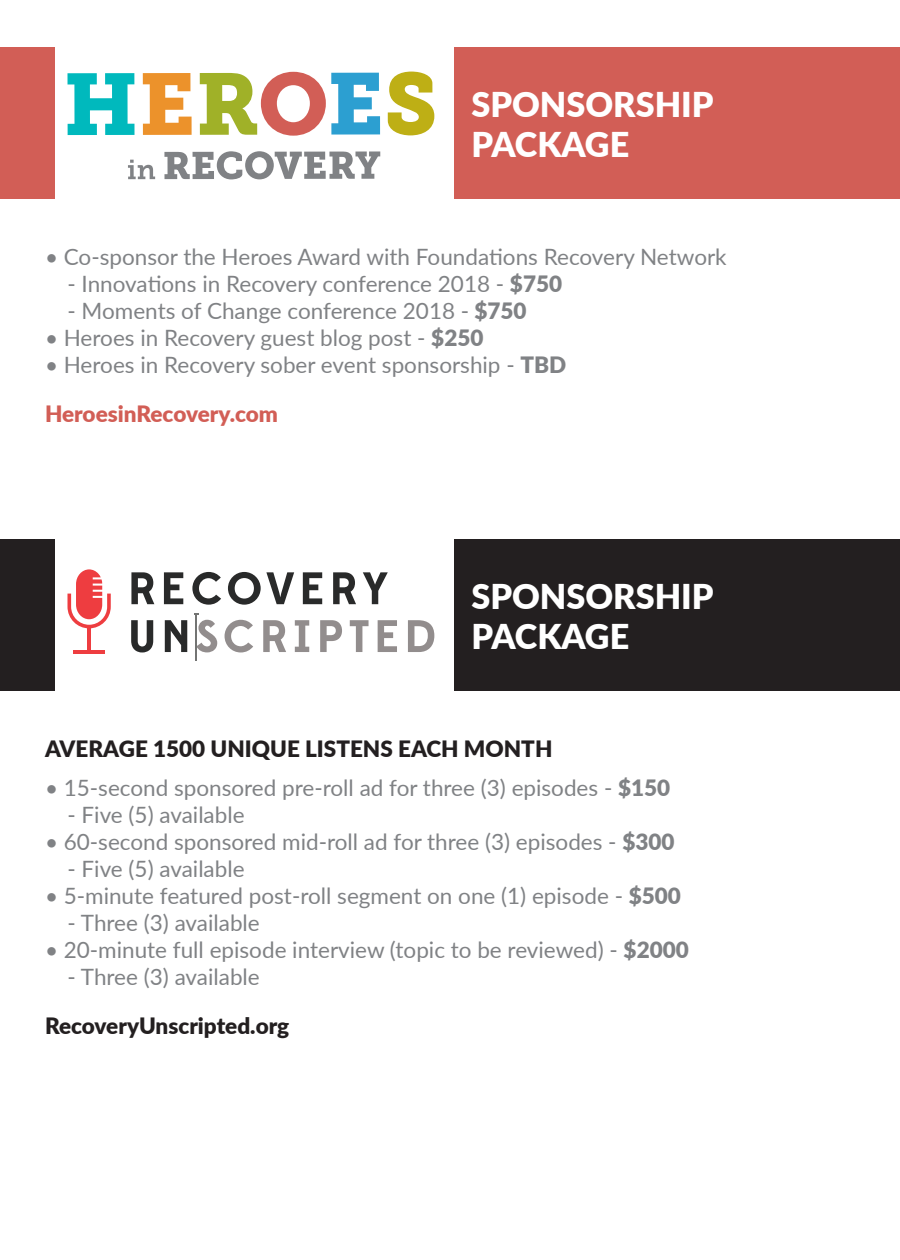
<style>
.page{position:relative;width:900px;height:1260px;background:#fff}
.page>*{position:absolute;margin:0;border:0;box-sizing:border-box;transform-origin:0 0}
.t1{font:900 34.25px "Lato";color:#fff}
.t2{font:22.5px "Lato";color:#808285}
.t3{font:900 22.5px "Lato";color:#231f20}
.t4{font:900 22.5px "Lato";color:#d25e56}
.s1{font-weight:900}
</style>
<div class="page">
<div style="left:455px;top:48px;width:445px;height:151px;background:#d25e56"></div>
<div style="left:455px;top:540px;width:445px;height:151px;background:#231f20"></div>
<div style="left:0;top:48px;width:55px;height:151px;background:#d25e56"></div>
<div style="left:0;top:540px;width:55px;height:151px;background:#231f20"></div>
<svg style="left:68px;top:73px;width:67px;height:62px"></svg>
<svg style="left:143px;top:73px;width:49px;height:62px"></svg>
<svg style="left:200px;top:72px;width:180px;height:64px"></svg>
<svg style="left:388px;top:72px;width:46px;height:63px"></svg>
<svg style="left:128px;top:160px;width:27px;height:19px"></svg>
<svg style="left:164px;top:151px;width:216px;height:28px"></svg>
<svg style="left:131px;top:572px;width:23px;height:32px"></svg>
<svg style="left:164px;top:572px;width:19px;height:32px"></svg>
<svg style="left:192px;top:572px;width:29px;height:33px"></svg>
<svg style="left:228px;top:572px;width:66px;height:33px"></svg>
<svg style="left:303px;top:572px;width:19px;height:32px"></svg>
<svg style="left:333px;top:572px;width:23px;height:32px"></svg>
<svg style="left:363px;top:572px;width:25px;height:32px"></svg>
<svg style="left:131px;top:620px;width:22px;height:32px"></svg>
<svg style="left:165px;top:620px;width:22px;height:32px"></svg>
<svg style="left:225px;top:620px;width:28px;height:32px"></svg>
<svg style="left:263px;top:620px;width:23px;height:32px"></svg>
<svg style="left:295px;top:620px;width:14px;height:32px"></svg>
<svg style="left:320px;top:620px;width:22px;height:32px"></svg>
<svg style="left:350px;top:620px;width:19px;height:32px"></svg>
<svg style="left:378px;top:620px;width:19px;height:32px"></svg>
<svg style="left:408px;top:620px;width:26px;height:32px"></svg>
<hr style="left:196px;top:614px;width:1px;height:47px;background:#737473">
<svg style="left:194px;top:614px;width:23px;height:38px"></svg>
<hr style="left:87px;top:627px;width:4px;height:23px;background:#ee3d40">
<hr style="left:73px;top:650px;width:32px;height:4px;background:#ee3d40">
<svg style="left:67px;top:569px;width:44px;height:59px"></svg>
<p class="t1" style="left:471px;top:79px;width:244px">SPONSORSHIP</p>
<p class="t1" style="left:471px;top:118px;width:159px">PACKAGE</p>
<p class="t2" style="left:45px;top:240px;width:683px">• Co-sponsor the Heroes Award with Foundations Recovery Network</p>
<p class="t2" style="left:68px;top:267px;width:496px">- Innovations in Recovery conference 2018 - <span class="s1">$750</span></p>
<p class="t2" style="left:68px;top:294px;width:461px">- Moments of Change conference 2018 - <span class="s1">$750</span></p>
<p class="t2" style="left:45px;top:321px;width:440px">• Heroes in Recovery guest blog post - <span class="s1">$250</span></p>
<p class="t2" style="left:45px;top:348px;width:523px">• Heroes in Recovery sober event sponsorship - <span class="s1">TBD</span></p>
<p class="t4" style="left:45px;top:397px;width:235px">HeroesinRecovery.com</p>
<p class="t1" style="left:471px;top:571px;width:244px">SPONSORSHIP</p>
<p class="t1" style="left:471px;top:610px;width:159px">PACKAGE</p>
<p class="t3" style="left:45px;top:732px;width:509px">AVERAGE 1500 UNIQUE LISTENS EACH MONTH</p>
<p class="t2" style="left:45px;top:771px;width:627px">• 15-second sponsored pre-roll ad for three (3) episodes - <span class="s1">$150</span></p>
<p class="t2" style="left:68px;top:798px;width:179px">- Five (5) available</p>
<p class="t2" style="left:45px;top:825px;width:631px">• 60-second sponsored mid-roll ad for three (3) episodes - <span class="s1">$300</span></p>
<p class="t2" style="left:68px;top:852px;width:179px">- Five (5) available</p>
<p class="t2" style="left:45px;top:879px;width:638px">• 5-minute featured post-roll segment on one (1) episode - <span class="s1">$500</span></p>
<p class="t2" style="left:68px;top:906px;width:194px">- Three (3) available</p>
<p class="t2" style="left:45px;top:933px;width:645px">• 20-minute full episode interview (topic to be reviewed) - <span class="s1">$2000</span></p>
<p class="t2" style="left:68px;top:960px;width:194px">- Three (3) available</p>
<p class="t3" style="left:45px;top:1009px;width:246px">RecoveryUnscripted.org</p>
</div>
